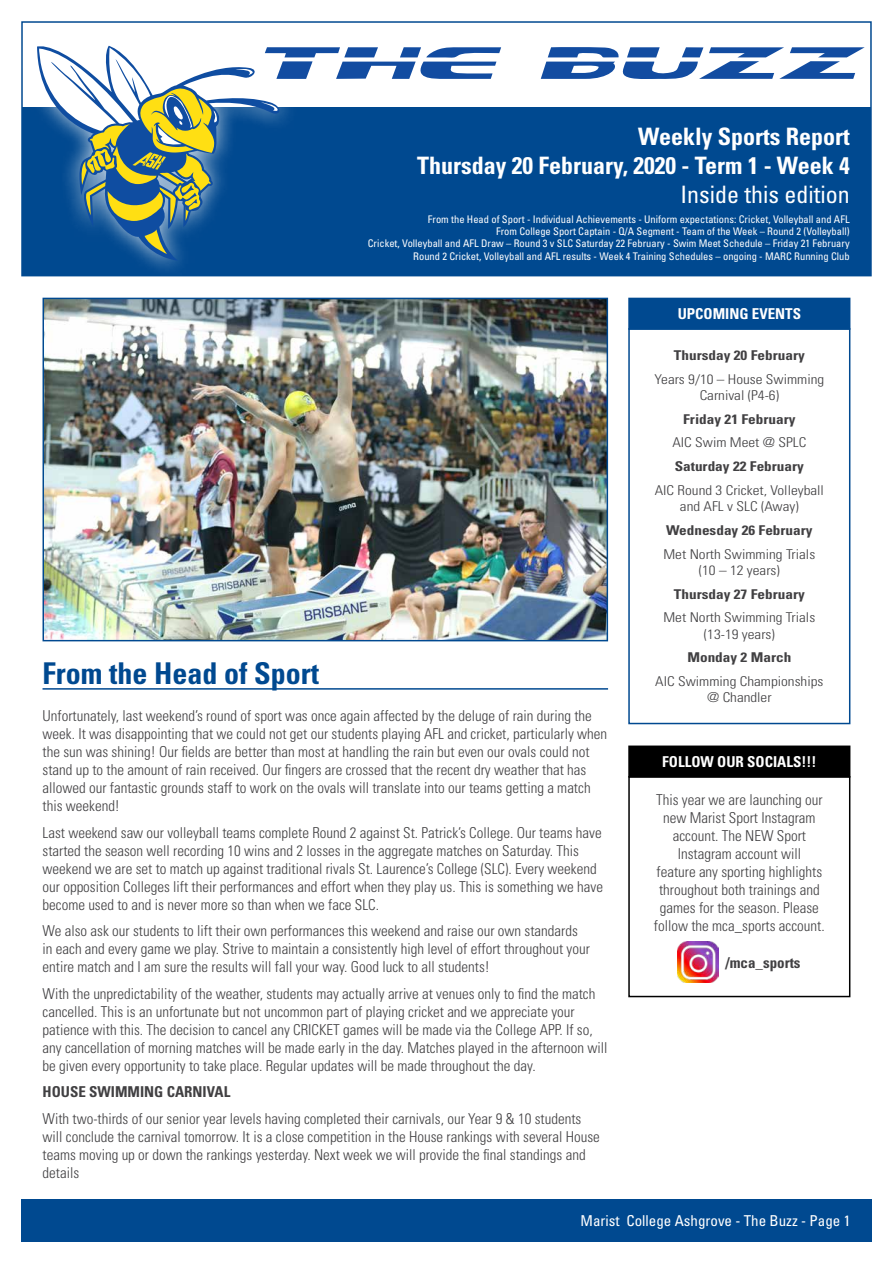
<style>
.page{position:relative;width:893px;height:1263px;background:#fff}
.page>*{position:absolute;margin:0;border:0;box-sizing:border-box;transform-origin:0 0}
.t1{font:700 condensed 30px "Univers LT Std";color:#004990}
.t2{font:700 condensed 24px/28.8px "Univers LT Std";color:#fff;text-align:right}
.t3{font:condensed 24px "Univers LT Std";color:#fff}
.t4{font:300 condensed 15px/18px "Univers LT Std";color:#414042}
.t5{font:condensed 15px "Univers LT Std";color:#fff}
.t6{font:700 condensed 15px "Univers LT Std";color:#fff}
.t7{font:700 condensed 15px "Univers LT Std";color:#414042}
.t8{font:300 condensed 13.5px/16.2px "Univers LT Std";color:#414042;text-align:center;scale:1.13 1}
.t9{font:700 condensed 13.5px "Univers LT Std";color:#414042;scale:1.13 1}
.t10{font:condensed 10.5px/12px "Univers LT Std";color:#fff;text-align:right}
</style>
<div class="page">
<div style="left:22px;top:107px;width:849px;height:168px;background:#004990"></div>
<div style="left:21px;top:21px;width:851px;height:255px;border:2px solid #004990"></div>
<div style="left:21px;top:1199px;width:851px;height:43px;background:#004990"></div>
<div style="left:18px;top:27px;width:280px;height:252px;background:#fff;opacity:.75"></div>
<svg style="left:35px;top:39px;width:466px;height:222px"></svg>
<svg style="left:541px;top:47px;width:324px;height:32px"></svg>
<img style="left:45px;top:300px;width:561px;height:339px">
<hr style="left:43px;top:688px;width:565px;height:2px;background:#004990">
<div style="left:629px;top:298px;width:221px;height:31px;background:#004990"></div>
<div style="left:628px;top:328px;width:222px;height:396px;border:2px solid #004990"></div>
<div style="left:628px;top:776px;width:222px;height:221px;border:2px solid #000"></div>
<div style="left:629px;top:746px;width:221px;height:31px;background:#000"></div>
<div style="left:628px;top:745px;width:222px;height:32px;border:2px solid #000"></div>
<img style="left:677px;top:942px;width:41px;height:40px">
<h1 class="t1" style="left:43px;top:655px;width:278px">From the Head of Sport</h1>
<h2 class="t2" style="left:417px;top:122px;width:434px">Weekly Sports Report<br>Thursday 20 February, 2020 - Term 1 - Week 4</h2>
<h2 class="t3" style="left:680px;top:179px;width:171px">Inside this edition</h2>
<p class="t10" style="left:368px;top:214px;width:483px">From the Head of Sport - Individual Achievements - Uniform expectations: Cricket, Volleyball and AFL<br>From College Sport Captain - Q/A Segment - Team of the Week – Round 2 (Volleyball)<br>Cricket, Volleyball and AFL Draw – Round 3 v SLC Saturday 22 February - Swim Meet Schedule – Friday 21 February Round 2 Cricket, Volleyball and AFL results - Week 4 Training Schedules – ongoing - MARC Running Club</p>
<p class="t6" style="left:678px;top:305px;width:125px">UPCOMING EVENTS</p>
<p class="t9" style="left:674px;top:347px;width:117px">Thursday 20 February</p>
<p class="t8" style="left:654px;top:371px;width:152px">Years 9/10 – House Swimming<br>Carnival (P4-6)</p>
<p class="t9" style="left:683px;top:411px;width:101px">Friday 21 February</p>
<p class="t8" style="left:672px;top:435px;width:120px">AIC Swim Meet @ SPLC</p>
<p class="t9" style="left:675px;top:458px;width:116px">Saturday 22 February</p>
<p class="t8" style="left:655px;top:482px;width:151px">AIC Round 3 Cricket, Volleyball and AFL v SLC (Away)</p>
<p class="t9" style="left:666px;top:522px;width:131px">Wednesday 26 February</p>
<p class="t8" style="left:663px;top:546px;width:136px">Met North Swimming Trials (10 – 12 years)</p>
<p class="t9" style="left:674px;top:585px;width:117px">Thursday 27 February</p>
<p class="t8" style="left:663px;top:609px;width:136px">Met North Swimming Trials (13-19 years)</p>
<p class="t9" style="left:687px;top:649px;width:93px">Monday 2 March</p>
<p class="t8" style="left:655px;top:673px;width:150px">AIC Swimming Championships @ Chandler</p>
<p class="t4" style="left:43px;top:707px;width:566px">Unfortunately, last weekend’s round of sport was once again affected by the deluge of rain during the week. It was disappointing that we could not get our students playing AFL and cricket, particularly when the sun was shining! Our fields are better than most at handling the rain but even our ovals could not stand up to the amount of rain received. Our fingers are crossed that the recent dry weather that has allowed our fantastic grounds staff to work on the ovals will translate into our teams getting a match this weekend!</p>
<p class="t4" style="left:43px;top:824px;width:562px">Last weekend saw our volleyball teams complete Round 2 against St. Patrick’s College. Our teams have started the season well recording 10 wins and 2 losses in the aggregate matches on Saturday. This weekend we are set to match up against traditional rivals St. Laurence’s College (SLC). Every weekend our opposition Colleges lift their performances and effort when they play us. This is something we have become used to and is never more so than when we face SLC.</p>
<p class="t4" style="left:43px;top:922px;width:549px">We also ask our students to lift their own performances this weekend and raise our own standards in each and every game we play. Strive to maintain a consistently high level of effort throughout your entire match and I am sure the results will fall your way. Good luck to all students!</p>
<p class="t4" style="left:43px;top:985px;width:566px">With the unpredictability of the weather, students may actually arrive at venues only to find the match cancelled. This is an unfortunate but not uncommon part of playing cricket and we appreciate your patience with this. The decision to cancel any CRICKET games will be made via the College APP. If so, any cancellation of morning matches will be made early in the day. Matches played in the afternoon will be given every opportunity to take place. Regular updates will be made throughout the day.</p>
<p class="t7" style="left:43px;top:1083px;width:189px">HOUSE SWIMMING CARNIVAL</p>
<p class="t4" style="left:43px;top:1110px;width:559px">With two-thirds of our senior year levels having completed their carnivals, our Year 9 &amp; 10 students will conclude the carnival tomorrow. It is a close competition in the House rankings with several House teams moving up or down the rankings yesterday. Next week we will provide the final standings and details</p>
<p class="t6" style="left:662px;top:752px;width:156px">FOLLOW OUR SOCIALS!!!</p>
<p class="t4" style="left:654px;top:791px;width:172px;text-align:center">This year we are launching our new Marist Sport Instagram account. The NEW Sport<br>Instagram account will<br>feature any sporting highlights throughout both trainings and games for the season. Please follow the mca_sports account.</p>
<p class="t7" style="left:725px;top:953px;width:76px">/mca_sports</p>
<p class="t5" style="left:580px;top:1211px;width:271px">Marist College Ashgrove - The Buzz - Page 1</p>
</div>
